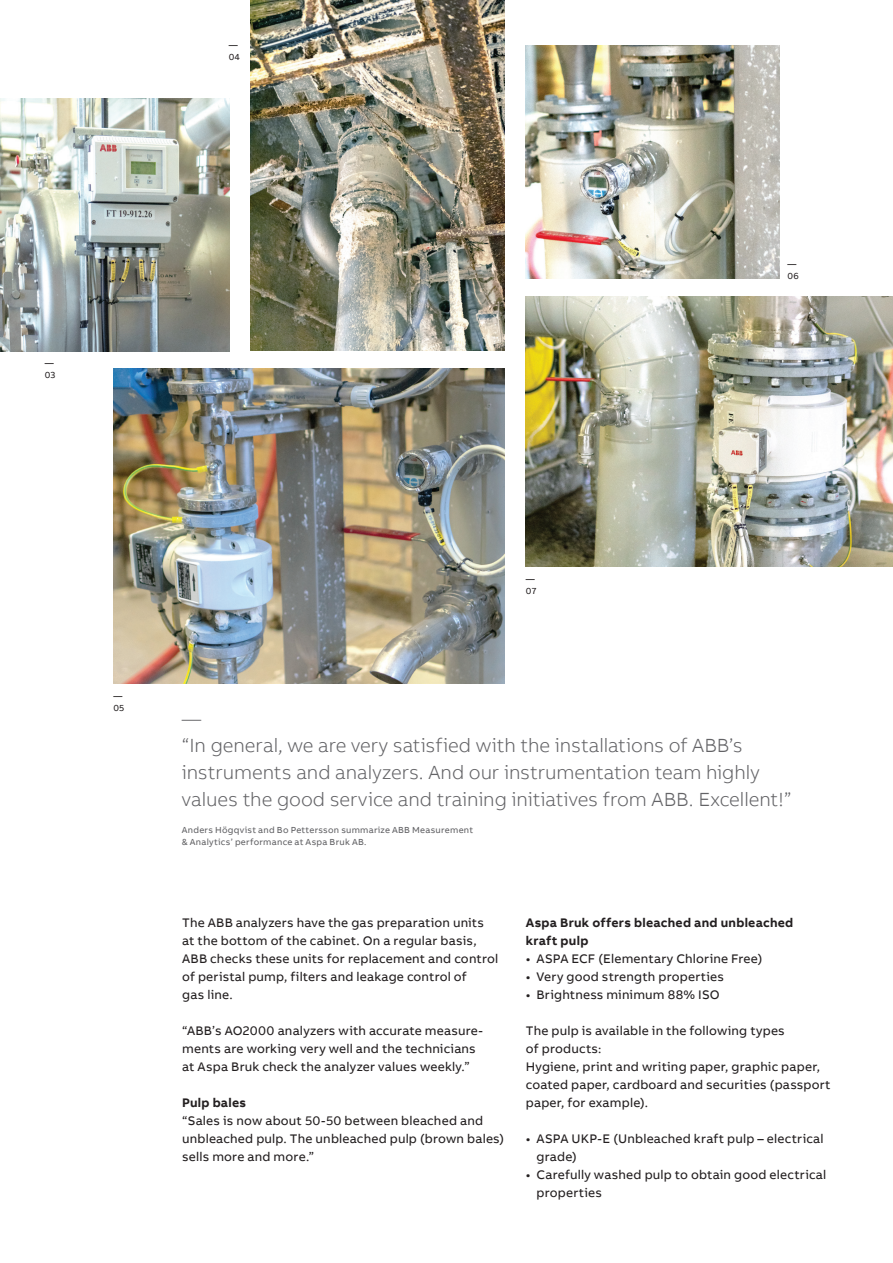
<style>
.page{position:relative;width:893px;height:1263px;background:#fff}
.page>*{position:absolute;margin:0;border:0;box-sizing:border-box;transform-origin:0 0}
.t1{font:300 19.5px/27px "AB Bvoice";letter-spacing:-.005em;color:#636366}
.t2{font:12.75px/18px "AB Bvoice";letter-spacing:.015em;color:#231f20}
.t3{font:700 12.75px/18px "AB Bvoice";letter-spacing:.02em;color:#231f20}
.t4{font:9px/12px "AB Bvoice";letter-spacing:.025em;color:#636366}
.t5{font:9px/12px "AB Bvoice";letter-spacing:.03em;color:#231f20}
</style>
<div class="page">
<img style="left:526px;top:297px;width:367px;height:270px">
<img style="left:0;top:99px;width:230px;height:252px">
<img style="left:526px;top:45px;width:254px;height:234px">
<img style="left:113px;top:369px;width:392px;height:315px">
<img style="left:251px;top:0;width:254px;height:351px">
<p class="t5" style="left:229px;top:39px;width:13px">—<br>04</p>
<p class="t5" style="left:45px;top:357px;width:12px">—<br>03</p>
<p class="t5" style="left:787px;top:258px;width:13px">—<br>06</p>
<p class="t5" style="left:113px;top:690px;width:13px">—<br>05</p>
<p class="t5" style="left:526px;top:573px;width:12px">—<br>07</p>
<h1 class="t1" style="left:182px;top:705px;width:611px">—<br>“In general, we are very satisfied with the installations of ABB’s instruments and analyzers. And our instrumentation team highly values the good service and training initiatives from ABB. Excellent!”</h1>
<p class="t4" style="left:182px;top:824px;width:293px">Anders Högqvist and Bo Pettersson summarize ABB Measurement &amp; Analytics’ performance at Aspa Bruk AB.</p>
<p class="t2" style="left:182px;top:914px;width:318px">The ABB analyzers have the gas preparation units at the bottom of the cabinet. On a regular basis, ABB checks these units for replacement and control of peristal pump, filters and leakage control of<br>gas line.</p>
<p class="t2" style="left:182px;top:1022px;width:302px">“ABB’s AO2000 analyzers with accurate measure&shy;ments are working very well and the technicians at Aspa Bruk check the analyzer values weekly.”</p>
<p class="t3" style="left:182px;top:1094px;width:66px">Pulp bales</p>
<p class="t2" style="left:182px;top:1112px;width:323px">“Sales is now about 50-50 between bleached and unbleached pulp. The unbleached pulp (brown bales) sells more and more.”</p>
<p class="t3" style="left:526px;top:914px;width:269px">Aspa Bruk offers bleached and unbleached kraft pulp</p>
<p class="t2" style="left:526px;top:950px;width:238px">• ASPA ECF (Elementary Chlorine Free)</p>
<p class="t2" style="left:526px;top:968px;width:200px">• Very good strength properties</p>
<p class="t2" style="left:526px;top:986px;width:195px">• Brightness minimum 88% ISO</p>
<p class="t2" style="left:526px;top:1022px;width:306px">The pulp is available in the following types<br>of products:<br>Hygiene, print and writing paper, graphic paper, coated paper, cardboard and securities (passport paper, for example).</p>
<p class="t2" style="left:536px;top:1130px;width:289px;text-indent:-11px">• ASPA UKP-E (Unbleached kraft pulp – electrical grade)</p>
<p class="t2" style="left:536px;top:1166px;width:291px;text-indent:-11px">• Carefully washed pulp to obtain good electrical properties</p>
</div>
